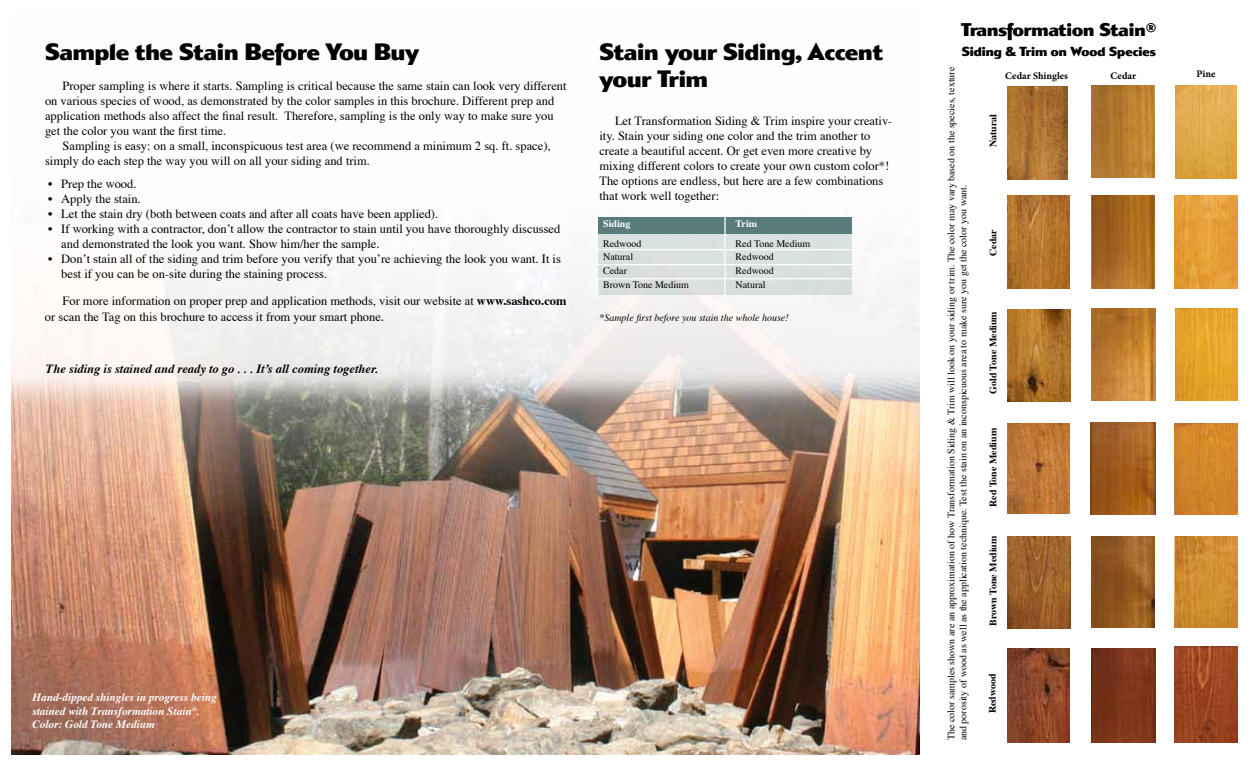
<style>
.page{position:relative;width:1260px;height:765px;background:#fff}
.page>*{position:absolute;margin:0;border:0;box-sizing:border-box;transform-origin:0 0}
.t1{font:22.5px/27px "Metro Gothic";color:#000}
.t2{font:17.5px "Metro Gothic";color:#000}
.t3{font:12.5px/15px "Times";color:#000}
.t4{font:italic 700 12.5px "Times";color:#000}
.t5{font:12.5px "Metro Gothic";color:#000}
.t6{font:italic 700 11.25px/13.5px "Times";color:#fff}
.t7{font:10px/12px "Times";color:#000}
.t8{font:700 10px "Times";color:#000}
.t9{font:italic 10px "Times";color:#000}
.t10{font:700 10px "Minion Pro";color:#000}
.t11{font:700 10px "Times";color:#fff}
.s1{font-weight:700}
.s2{font-size:13.75px}
</style>
<div class="page">
<img style="left:11px;top:217px;width:909px;height:538px">
<img style="left:1091px;top:85px;width:64px;height:93px">
<img style="left:1091px;top:309px;width:65px;height:91px">
<img style="left:1091px;top:648px;width:65px;height:94px">
<img style="left:1091px;top:196px;width:64px;height:93px">
<img style="left:1091px;top:422px;width:65px;height:93px">
<img style="left:1091px;top:536px;width:64px;height:92px">
<img style="left:1175px;top:85px;width:62px;height:93px">
<img style="left:1175px;top:423px;width:63px;height:92px">
<img style="left:1174px;top:647px;width:64px;height:95px">
<img style="left:1175px;top:536px;width:63px;height:92px">
<img style="left:1175px;top:196px;width:63px;height:92px">
<div style="left:599px;top:219px;width:253px;height:76px;background:#dae0e0"></div>
<div style="left:599px;top:218px;width:253px;height:16px;background:#597b7c"></div>
<hr style="left:724px;top:215px;width:2px;height:85px;background:#fff">
<hr style="left:594px;top:249px;width:262px;height:1px;background:#fff">
<hr style="left:597px;top:264px;width:258px;height:1px;background:#fff">
<hr style="left:594px;top:278px;width:262px;height:1px;background:#fff">
<img style="left:1007px;top:86px;width:60px;height:93px">
<img style="left:1007px;top:195px;width:62px;height:94px">
<img style="left:1007px;top:310px;width:63px;height:91px">
<img style="left:1007px;top:536px;width:63px;height:92px">
<img style="left:1007px;top:424px;width:62px;height:90px">
<img style="left:1008px;top:649px;width:61px;height:93px">
<img style="left:1175px;top:309px;width:63px;height:91px">
<h1 class="t1" style="left:45px;top:40px;width:375px">Sample the Stain Before You Buy</h1>
<p class="t3" style="left:45px;top:79px;width:523px;text-indent:18px">Proper sampling is where it starts. Sampling is critical because the same stain can look very different on various species of wood, as demonstrated by the color samples in this brochure. Different prep and application methods also affect the final result. Therefore, sampling is the only way to make sure you get the color you want the first time.</p>
<p class="t3" style="left:45px;top:139px;width:507px;text-indent:18px">Sampling is easy: on a small, inconspicuous test area (we recommend a minimum 2 sq. ft. space), simply do each step the way you will on all your siding and trim.</p>
<p class="t3" style="left:48px;top:176px;width:90px">• Prep the wood.</p>
<p class="t3" style="left:48px;top:191px;width:94px">• Apply the stain.</p>
<p class="t3" style="left:48px;top:206px;width:392px">• Let the stain dry (both between coats and after all coats have been applied).</p>
<p class="t3" style="left:61px;top:221px;width:501px;text-indent:-13px">• If working with a contractor, don’t allow the contractor to stain until you have thoroughly discussed and demonstrated the look you want. Show him/her the sample.</p>
<p class="t3" style="left:61px;top:251px;width:501px;text-indent:-13px">• Don’t stain all of the siding and trim before you verify that you’re achieving the look you want. It is best if you can be on-site during the staining process.</p>
<p class="t3" style="left:45px;top:293px;width:523px;line-height:16.5px;text-indent:18px">For more information on proper prep and application methods, visit our website at <span class="s1">www.sashco.com </span>or scan the Tag on this brochure to access it from your smart phone<span class="s2">.</span></p>
<p class="t4" style="left:46px;top:364px;width:334px">The siding is stained and ready to go . . . It’s all coming together.</p>
<h1 class="t1" style="left:599px;top:40px;width:285px">Stain your Siding, Accent your Trim</h1>
<p class="t3" style="left:599px;top:114px;width:295px;text-indent:16px">Let Transformation Siding &amp; Trim inspire your creativ&shy;ity. Stain your siding one color and the trim another to create a beautiful accent. Or get even more creative by mixing different colors to create your own custom color*!<br>The options are endless, but here are a few combinations that work well together:</p>
<p class="t11" style="left:603px;top:220px;width:29px">Siding</p>
<p class="t11" style="left:736px;top:220px;width:23px">Trim</p>
<p class="t7" style="left:603px;top:238px;width:40px">Redwood</p>
<p class="t7" style="left:736px;top:238px;width:76px">Red Tone Medium</p>
<p class="t7" style="left:603px;top:252px;width:31px">Natural</p>
<p class="t7" style="left:736px;top:252px;width:40px">Redwood</p>
<p class="t7" style="left:603px;top:266px;width:25px">Cedar</p>
<p class="t7" style="left:736px;top:266px;width:40px">Redwood</p>
<p class="t7" style="left:603px;top:279px;width:87px">Brown Tone Medium</p>
<p class="t7" style="left:736px;top:279px;width:31px">Natural</p>
<p class="t9" style="left:599px;top:308px;width:191px">*Sample first before you stain the whole house!</p>
<p class="t6" style="left:32px;top:692px;width:186px">Hand-dipped shingles in progress being stained with Transformation Stain<sup>®</sup>.<br>Color: Gold Tone Medium</p>
<h2 class="t2" style="left:961px;top:22px;width:197px">Transformation Stain®</h2>
<p class="t5" style="left:962px;top:46px;width:196px">Siding &amp; Trim on Wood Species</p>
<p class="t7" style="left:946px;top:740px;width:675px;rotate:-90deg">The color samples shown are an approximation of how Transformation Siding &amp; Trim will look on your siding or trim. The color may vary based on the species, texture and porosity of wood as well as the application technique. Test the stain on an inconspicuous area to make sure you get the color you want.</p>
<p class="t10" style="left:1005px;top:72px;width:64px">Cedar Shingles</p>
<p class="t10" style="left:1111px;top:72px;width:27px">Cedar</p>
<p class="t10" style="left:1197px;top:70px;width:20px">Pine</p>
<p class="t8" style="left:990px;top:147px;width:35px;rotate:-90deg">Natural</p>
<p class="t8" style="left:990px;top:256px;width:28px;rotate:-90deg">Cedar</p>
<p class="t8" style="left:990px;top:394px;width:84px;rotate:-90deg">Gold Tone Medium</p>
<p class="t8" style="left:990px;top:507px;width:80px;rotate:-90deg">Red Tone Medium</p>
<p class="t8" style="left:990px;top:626px;width:92px;rotate:-90deg">Brown Tone Medium</p>
<p class="t8" style="left:989px;top:713px;width:41px;rotate:-90deg">Redwood</p>
</div>
